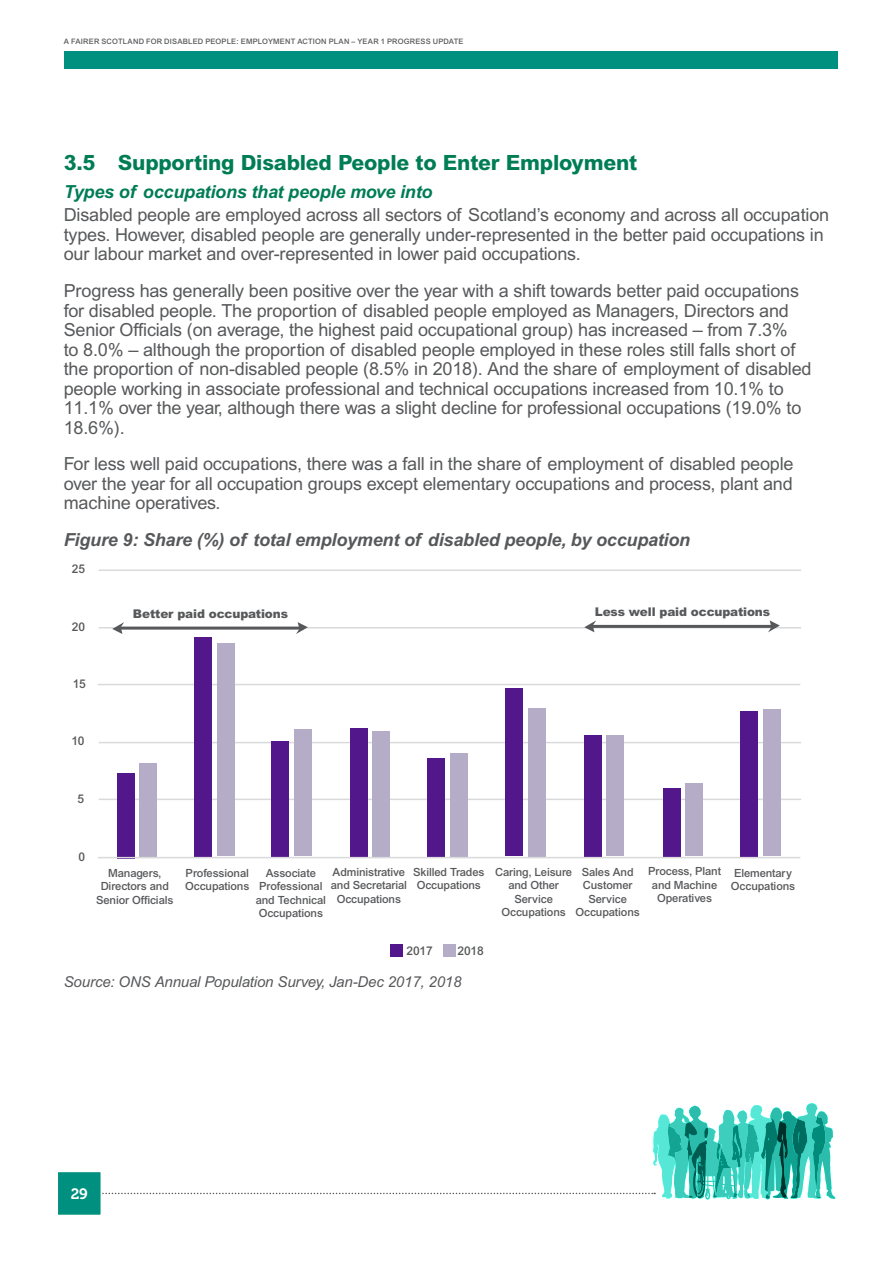
<style>
.page{position:relative;width:893px;height:1263px;background:#fff}
.page>*{position:absolute;margin:0;border:0;box-sizing:border-box;transform-origin:0 0}
.t1{font:800 21px "Arial";letter-spacing:-.01em;color:#007d55}
.t2{font:18px/19.5px "Arial";letter-spacing:-.01em;color:#57585a}
.t3{font:italic 700 18px "Arial";letter-spacing:-.01em;color:#57585a}
.t4{font:italic 700 18px "Arial";letter-spacing:-.01em;color:#007d55}
.t5{font:italic 15px "Arial";letter-spacing:-.01em;color:#57585a}
.t6{font:15px "Museo 700";color:#fff}
.t7{font:900 12px "Arial";letter-spacing:-.01em;color:#57585a}
.t8{font:500 12px "Arial";letter-spacing:-.01em;color:#57585a}
.t9{font:500 11.25px/13.5px "Arial";letter-spacing:-.01em;color:#57585a;text-align:center}
.t10{font:500 7.5px "Arial";letter-spacing:.025em;color:#57585a}
</style>
<div class="page">
<div style="left:64px;top:51px;width:774px;height:17px;background:#00907f"></div>
<svg style="left:58px;top:1103px;width:777px;height:112px"></svg>
<div style="left:709px;top:1100px;width:13px;height:11px;background:#fff"></div>
<hr style="left:99px;top:799px;width:702px;height:1px;background:#d9dadc">
<hr style="left:99px;top:742px;width:702px;height:1px;background:#d9dadc">
<hr style="left:98px;top:684px;width:702px;height:1px;background:#d9dadc">
<hr style="left:99px;top:627px;width:702px;height:1px;background:#d9dadc">
<div style="left:117px;top:773px;width:17px;height:85px;background:#51178b"></div>
<div style="left:139px;top:763px;width:17px;height:95px;background:#b5adc7"></div>
<div style="left:195px;top:637px;width:17px;height:219px;background:#51178b"></div>
<div style="left:217px;top:643px;width:17px;height:213px;background:#b5adc7"></div>
<div style="left:272px;top:741px;width:17px;height:115px;background:#51178b"></div>
<div style="left:294px;top:729px;width:17px;height:127px;background:#b5adc7"></div>
<div style="left:350px;top:728px;width:17px;height:128px;background:#51178b"></div>
<div style="left:373px;top:731px;width:17px;height:125px;background:#b5adc7"></div>
<div style="left:428px;top:758px;width:17px;height:98px;background:#51178b"></div>
<div style="left:450px;top:753px;width:17px;height:103px;background:#b5adc7"></div>
<div style="left:506px;top:688px;width:17px;height:168px;background:#51178b"></div>
<div style="left:528px;top:708px;width:17px;height:148px;background:#b5adc7"></div>
<div style="left:584px;top:735px;width:17px;height:121px;background:#51178b"></div>
<div style="left:607px;top:735px;width:17px;height:121px;background:#b5adc7"></div>
<div style="left:663px;top:788px;width:17px;height:68px;background:#51178b"></div>
<div style="left:685px;top:784px;width:17px;height:72px;background:#b5adc7"></div>
<div style="left:741px;top:711px;width:17px;height:145px;background:#51178b"></div>
<div style="left:763px;top:710px;width:17px;height:146px;background:#b5adc7"></div>
<svg style="left:112px;top:622px;width:12px;height:12px"></svg>
<svg style="left:296px;top:622px;width:12px;height:12px"></svg>
<hr style="left:119px;top:627px;width:185px;height:3px;background:#57585a">
<svg style="left:584px;top:620px;width:12px;height:12px"></svg>
<svg style="left:768px;top:620px;width:12px;height:12px"></svg>
<hr style="left:591px;top:625px;width:185px;height:3px;background:#57585a">
<div style="left:390px;top:944px;width:13px;height:13px;background:#51178b"></div>
<div style="left:443px;top:944px;width:13px;height:12px;background:#b5adc7"></div>
<hr style="left:99px;top:569px;width:702px;height:2px;background:#d9dadc">
<hr style="left:98px;top:857px;width:702px;height:1px;background:#d9dadc">
<p class="t10" style="left:64px;top:37px;width:401px">A FAIRER SCOTLAND FOR DISABLED PEOPLE: EMPLOYMENT ACTION PLAN – YEAR 1 PROGRESS UPDATE</p>
<p class="t1" style="left:64px;top:149px;width:575px">3.5 Supporting Disabled People to Enter Employment</p>
<p class="t4" style="left:64px;top:181px;width:370px">Types of occupations that people move into</p>
<p class="t2" style="left:64px;top:205px;width:767px">Disabled people are employed across all sectors of Scotland’s economy and across all occupation types. However, disabled people are generally under-represented in the better paid occupations in our labour market and over-represented in lower paid occupations.</p>
<p class="t2" style="left:64px;top:281px;width:749px">Progress has generally been positive over the year with a shift towards better paid occupations for disabled people. The proportion of disabled people employed as Managers, Directors and Senior Officials (on average, the highest paid occupational group) has increased – from 7.3%<br>to 8.0% – although the proportion of disabled people employed in these roles still falls short of the proportion of non-disabled people (8.5% in 2018). And the share of employment of disabled people working in associate professional and technical occupations increased from 10.1% to 11.1% over the year, although there was a slight decline for professional occupations (19.0% to 18.6%).</p>
<p class="t2" style="left:64px;top:454px;width:731px;text-align:justify">For less well paid occupations, there was a fall in the share of employment of disabled people over the year for all occupation groups except elementary occupations and process, plant and machine operatives.</p>
<p class="t3" style="left:64px;top:529px;width:628px">Figure 9: Share (%) of total employment of disabled people, by occupation</p>
<p class="t8" style="left:72px;top:561px;width:15px">25</p>
<p class="t8" style="left:72px;top:619px;width:15px">20</p>
<p class="t8" style="left:73px;top:676px;width:15px">15</p>
<p class="t8" style="left:71px;top:733px;width:15px">10</p>
<p class="t7" style="left:133px;top:606px;width:157px">Better paid occupations</p>
<p class="t7" style="left:595px;top:604px;width:177px">Less well paid occupations</p>
<p class="t8" style="left:78px;top:792px;width:8px">5</p>
<p class="t8" style="left:78px;top:850px;width:8px">0</p>
<p class="t9" style="left:96px;top:866px;width:79px">Managers,<br>Directors and<br>Senior Officials</p>
<p class="t9" style="left:185px;top:866px;width:66px;text-align:left">Professional<br>Occupations</p>
<p class="t9" style="left:256px;top:866px;width:72px">Associate<br>Professional and Technical<br>Occupations</p>
<p class="t9" style="left:331px;top:865px;width:78px">Administrative and Secretarial<br>Occupations</p>
<p class="t9" style="left:413px;top:865px;width:73px">Skilled Trades<br>Occupations</p>
<p class="t9" style="left:495px;top:865px;width:78px">Caring, Leisure and Other<br>Service<br>Occupations</p>
<p class="t9" style="left:575px;top:865px;width:66px">Sales And<br>Customer<br>Service<br>Occupations</p>
<p class="t9" style="left:648px;top:865px;width:75px">Process, Plant and Machine<br>Operatives</p>
<p class="t9" style="left:731px;top:866px;width:66px;text-align:left">Elementary<br>Occupations</p>
<p class="t8" style="left:406px;top:944px;width:28px">2017</p>
<p class="t8" style="left:458px;top:943px;width:28px">2018</p>
<p class="t5" style="left:64px;top:973px;width:399px">Source: ONS Annual Population Survey, Jan-Dec 2017, 2018</p>
<p class="t6" style="left:71px;top:1185px;width:19px">29</p>
</div>
